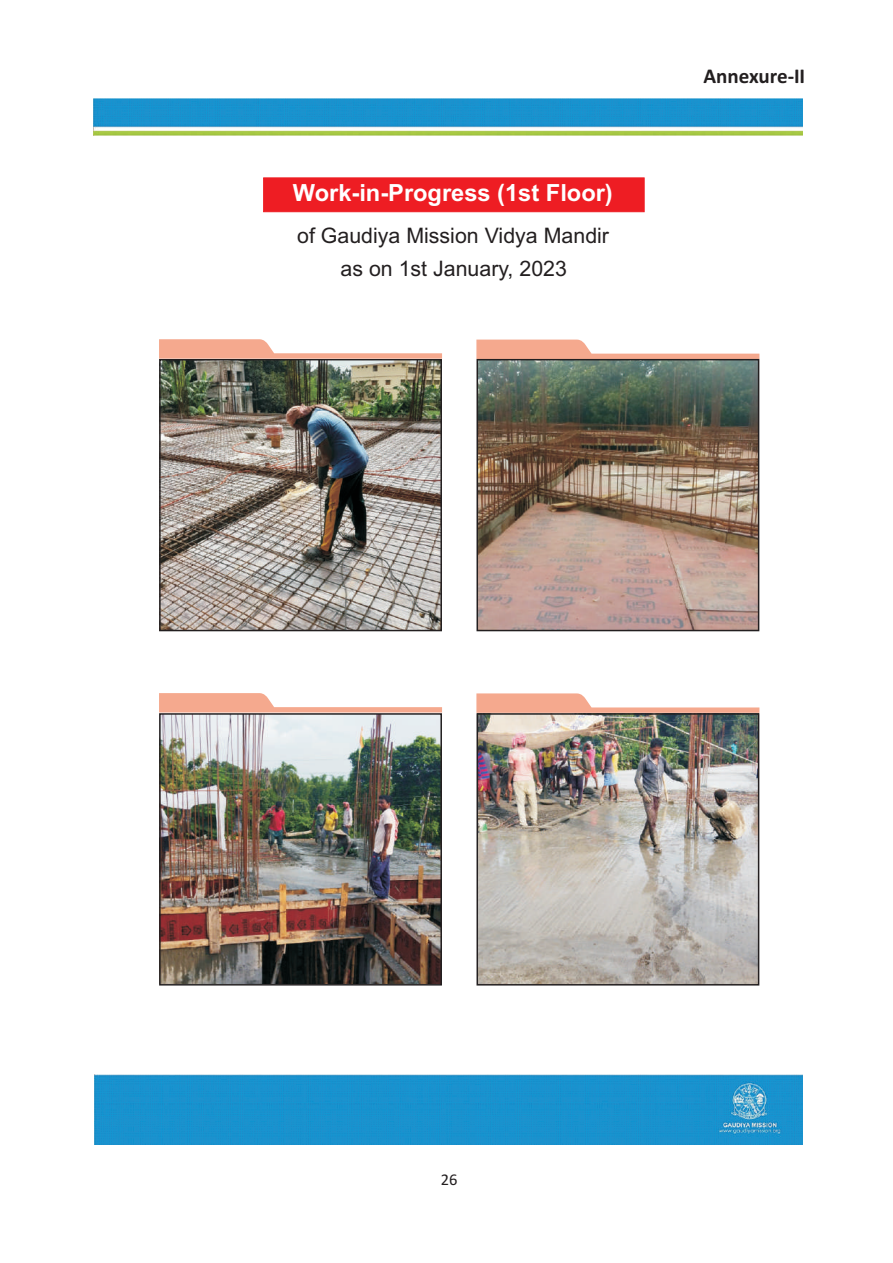
<style>
.page{position:relative;width:893px;height:1263px;background:#fff}
.page>*{position:absolute;margin:0;border:0;box-sizing:border-box;transform-origin:0 0}
.t1{font:700 23.7px "Arial";color:#fff}
.t2{font:21.3px/33px "Arial";color:#231f20;text-align:center}
.t3{font:700 21px "Calibri";letter-spacing:-.005em;color:#231f20}
.t4{font:16.5px "Calibri";color:#231f20}
</style>
<div class="page">
<img style="left:161px;top:361px;width:279px;height:268px">
<div style="left:159px;top:359px;width:283px;height:272px;border:1px solid #231f20"></div>
<svg style="left:476px;top:340px;width:283px;height:19px"></svg>
<svg style="left:159px;top:339px;width:283px;height:20px"></svg>
<svg style="left:476px;top:693px;width:283px;height:20px"></svg>
<svg style="left:159px;top:693px;width:283px;height:19px"></svg>
<img style="left:93px;top:99px;width:710px;height:37px">
<div style="left:94px;top:1074px;width:709px;height:71px;background:#1992ce"></div>
<div style="left:263px;top:177px;width:381px;height:35px;background:#ee1d23;border:1px solid #ee1d23"></div>
<img style="left:478px;top:361px;width:279px;height:268px">
<div style="left:476px;top:359px;width:283px;height:272px;border:1px solid #231f20"></div>
<img style="left:478px;top:715px;width:279px;height:268px">
<div style="left:476px;top:713px;width:283px;height:272px;border:1px solid #231f20"></div>
<img style="left:161px;top:715px;width:279px;height:268px">
<div style="left:159px;top:713px;width:283px;height:272px;border:1px solid #231f20"></div>
<p class="t1" style="left:293px;top:184px;width:321px">Work-in-Progress (1st Floor)</p>
<p class="t2" style="left:297px;top:221px;width:313px">of Gaudiya Mission Vidya Mandir as on 1st January, 2023</p>
<p class="t3" style="left:703px;top:67px;width:103px">Annexure-II</p>
<p class="t4" style="left:441px;top:1172px;width:18px">26</p>
</div>
